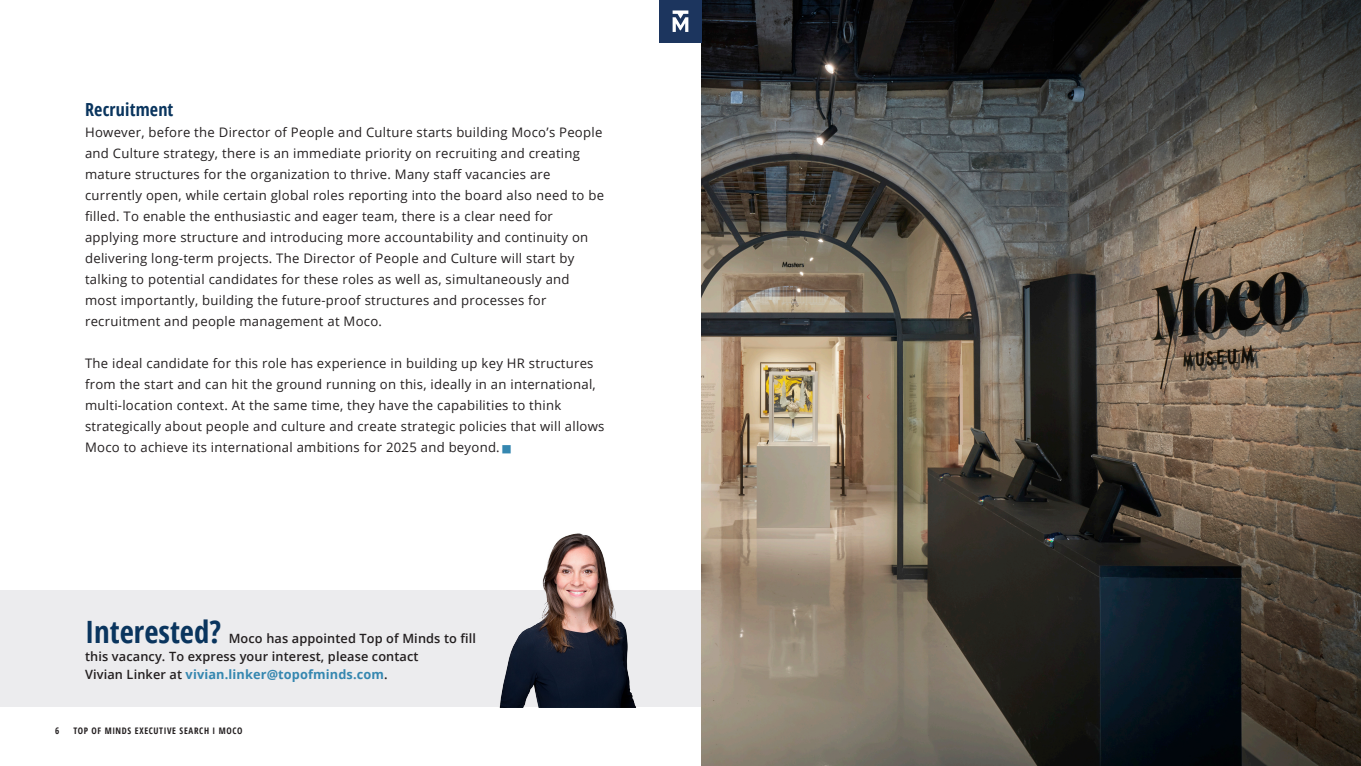
<style>
.page{position:relative;width:1361px;height:766px;background:#fff}
.page>*{position:absolute;margin:0;border:0;box-sizing:border-box;transform-origin:0 0}
.t1{font:700 condensed 30.75px "Open Sans";color:#0a355e}
.t2{font:700 condensed 18px "Open Sans";letter-spacing:.01em;color:#0a355e}
.t3{font:13.12px/21px "Open Sans";letter-spacing:.02em;color:#231f20}
.t4{font:600 12.75px/18px "Open Sans";letter-spacing:.01em;color:#231f20}
.t5{font:700 condensed 9px "Open Sans";letter-spacing:.07em;color:#231f20}
.s1{color:#3587b0}
.s2{font-weight:700;color:#3587b0}
</style>
<div class="page">
<div style="left:0;top:590px;width:702px;height:116px;background:#ececee"></div>
<img style="left:702px;top:0;width:659px;height:765px">
<img style="left:500px;top:533px;width:136px;height:173px">
<div style="left:659px;top:0;width:43px;height:43px;background:#1c355e"></div>
<svg style="left:672px;top:10px;width:16px;height:22px"></svg>
<p class="t2" style="left:85px;top:96px;width:90px">Recruitment</p>
<p class="t3" style="left:85px;top:121px;width:520px">However, before the Director of People and Culture starts building Moco’s People and Culture strategy, there is an immediate priority on recruiting and creating mature structures for the organization to thrive. Many staff vacancies are currently open, while certain global roles reporting into the board also need to be filled. To enable the enthusiastic and eager team, there is a clear need for applying more structure and introducing more accountability and continuity on delivering long-term projects. The Director of People and Culture will start by talking to potential candidates for these roles as well as, simultaneously and most importantly, building the future-proof structures and processes for recruitment and people management at Moco.</p>
<p class="t3" style="left:85px;top:352px;width:521px">The ideal candidate for this role has experience in building up key HR structures from the start and can hit the ground running on this, ideally in an international, multi-location context. At the same time, they have the capabilities to think strategically about people and culture and create strategic policies that will allows Moco to achieve its international ambitions for 2025 and beyond.<span class="s1">■■</span></p>
<p class="t1" style="left:85px;top:609px;width:138px">Interested?</p>
<p class="t4" style="left:85px;top:628px;width:392px;text-indent:144px">Moco has appointed Top of Minds to fill this vacancy. To express your interest, please contact<br>Vivian Linker at <span class="s2">vivian.linker@topofminds.com</span>.</p>
<p class="t5" style="left:55px;top:724px;width:6px">6</p>
<p class="t5" style="left:73px;top:724px;width:171px">TOP OF MINDS EXECUTIVE SEARCH I MOCO</p>
</div>
